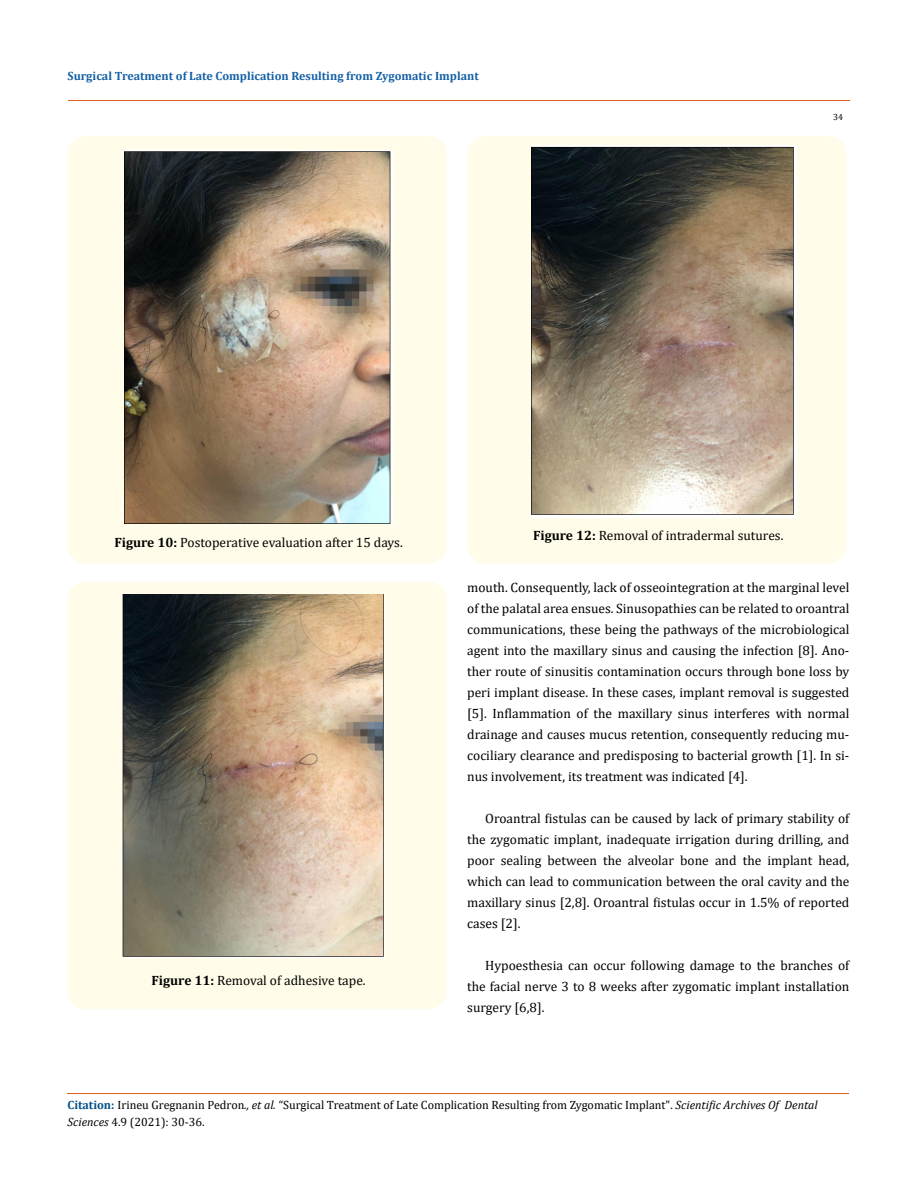
<style>
.page{position:relative;width:917px;height:1188px;background:#fff}
.page>*{position:absolute;margin:0;border:0;box-sizing:border-box;transform-origin:0 0}
.t1{font:13.5px/21px "Cambria";color:#000;text-align:justify}
.t2{font:12px/16.5px "Cambria";color:#000}
.t3{font:700 12px "Cambria";color:#1560a6}
.t4{font:9px "Cambria";color:#000}
.s1{font-weight:700}
.s2{font-weight:700;color:#035089}
.s3{font-style:italic}
</style>
<div class="page">
<hr style="left:68px;top:101px;width:781px;height:1px;background:#e05d1a">
<div style="left:68px;top:136px;width:379px;height:428px;background:#fffde9;border-radius:18px"></div>
<img style="left:124px;top:150px;width:269px;height:374px">
<div style="left:68px;top:582px;width:379px;height:427px;background:#fffde9;border-radius:18px"></div>
<img style="left:122px;top:594px;width:263px;height:364px">
<div style="left:467px;top:136px;width:379px;height:428px;background:#fffde9;border-radius:18px"></div>
<img style="left:531px;top:146px;width:265px;height:372px">
<hr style="left:67px;top:1093px;width:782px;height:1px;background:#e05d1a">
<p class="t3" style="left:68px;top:68px;width:413px">Surgical Treatment of Late Complication Resulting from Zygomatic Implant</p>
<p class="t4" style="left:833px;top:112px;width:11px">34</p>
<p class="t1" style="left:114px;top:532px;width:290px"><span class="s1">Figure 10:</span> Postoperative evaluation after 15 days.</p>
<p class="t1" style="left:533px;top:524px;width:252px"><span class="s1">Figure 12:</span> Removal of intradermal sutures.</p>
<p class="t1" style="left:151px;top:970px;width:216px"><span class="s1">Figure 11:</span> Removal of adhesive tape.</p>
<p class="t1" style="left:467px;top:577px;width:384px">mouth. Consequently, lack of osseointegration at the marginal level of the palatal area ensues. Sinusopathies can be related to oroantral communications, these being the pathways of the microbiological agent into the maxillary sinus and causing the infection [8]. Ano&shy;ther route of sinusitis contamination occurs through bone loss by peri implant disease. In these cases, implant removal is suggested [5]. Inflammation of the maxillary sinus interferes with normal drainage and causes mucus retention, consequently reducing mu&shy;cociliary clearance and predisposing to bacterial growth [1]. In si&shy;nus involvement, its treatment was indicated [4].</p>
<p class="t1" style="left:467px;top:808px;width:384px;text-indent:18px">Oroantral fistulas can be caused by lack of primary stability of the zygomatic implant, inadequate irrigation during drilling, and poor sealing between the alveolar bone and the implant head, which can lead to communication between the oral cavity and the maxillary sinus [2,8]. Oroantral fistulas occur in 1.5% of reported cases [2].</p>
<p class="t1" style="left:467px;top:955px;width:384px;text-indent:18px">Hypoesthesia can occur following damage to the branches of the facial nerve 3 to 8 weeks after zygomatic implant installation surgery [6,8].</p>
<p class="t2" style="left:67px;top:1097px;width:751px"><span class="s2">Citation:</span> Irineu Gregnanin Pedron<span class="s3">., et al.</span> “Surgical Treatment of Late Complication Resulting from Zygomatic Implant". <span class="s3">Scientific Archives Of Dental<br>Sciences</span> 4.9 (2021): 30-36.</p>
</div>
